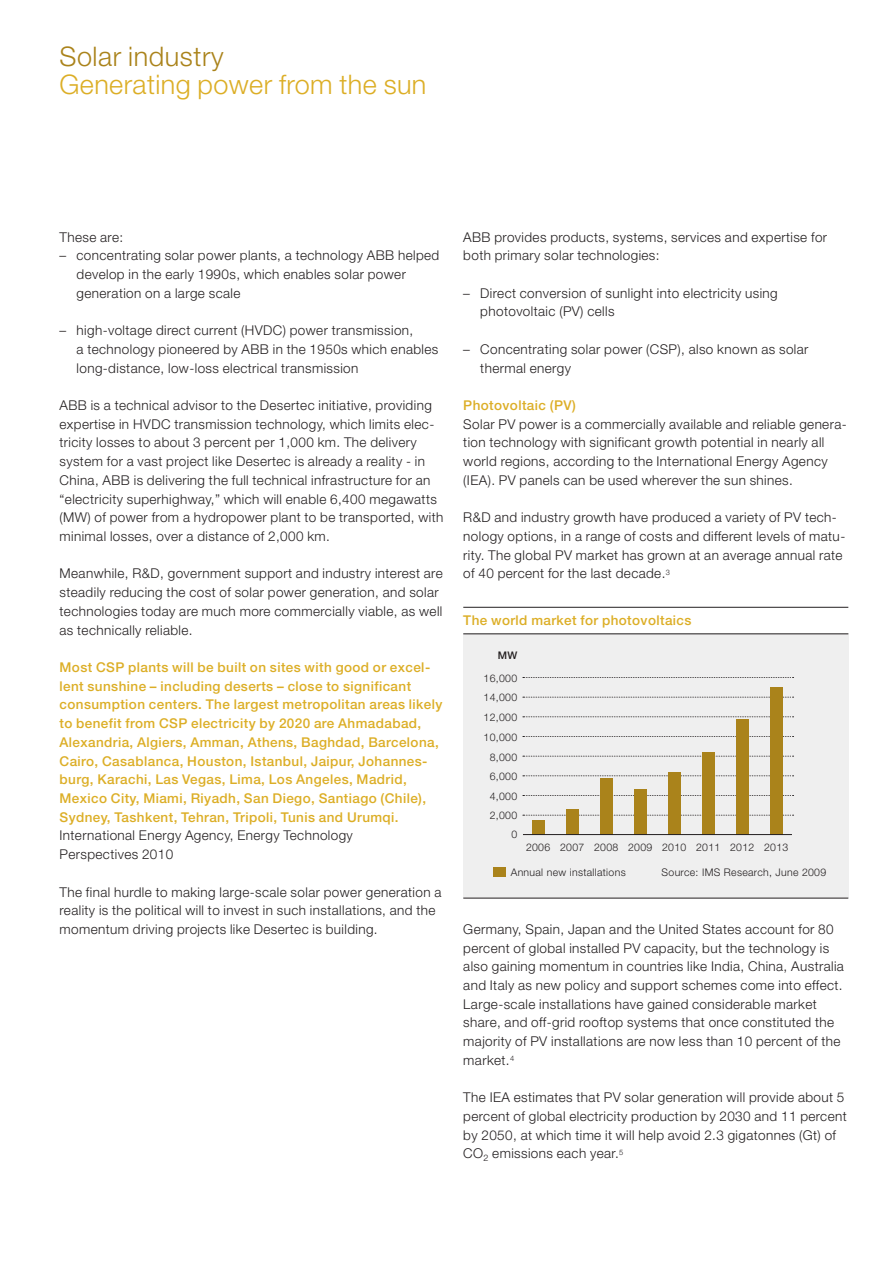
<style>
.page{position:relative;width:893px;height:1263px;background:#fff}
.page>*{position:absolute;margin:0;border:0;box-sizing:border-box;transform-origin:0 0}
.t1{font:300 27px "Helvetica Neue LT";letter-spacing:.015em;color:#dcae26}
.t2{font:300 27px "Helvetica Neue LT";letter-spacing:.02em;color:#aa831b}
.t3{font:300 13.5px/18.8px "Helvetica Neue LT";letter-spacing:.03em;color:#231f20}
.t4{font:500 13.5px/18.8px "Helvetica Neue LT";letter-spacing:.03em;color:#dcae26}
.t5{font:300 10.5px/19.6px "Helvetica Neue LT";letter-spacing:.03em;color:#231f20;text-align:center}
.t6{font:500 10.5px "Helvetica Neue LT";color:#231f20}
</style>
<div class="page">
<hr style="left:463px;top:607px;width:385px;height:1px;background:#231f20">
<div style="left:463px;top:634px;width:385px;height:264px;background:#efefef"></div>
<hr style="left:463px;top:633px;width:385px;height:1px;background:#231f20">
<svg style="left:523px;top:815px;width:271px;height:1px"></svg>
<svg style="left:523px;top:795px;width:271px;height:1px"></svg>
<svg style="left:523px;top:775px;width:271px;height:1px"></svg>
<svg style="left:523px;top:756px;width:271px;height:1px"></svg>
<svg style="left:523px;top:736px;width:271px;height:1px"></svg>
<svg style="left:523px;top:716px;width:271px;height:1px"></svg>
<svg style="left:523px;top:697px;width:271px;height:1px"></svg>
<svg style="left:523px;top:677px;width:271px;height:1px"></svg>
<div style="left:533px;top:820px;width:12px;height:15px;background:#aa831b"></div>
<div style="left:567px;top:809px;width:12px;height:26px;background:#aa831b"></div>
<div style="left:601px;top:778px;width:12px;height:57px;background:#aa831b"></div>
<div style="left:635px;top:789px;width:12px;height:46px;background:#aa831b"></div>
<div style="left:669px;top:772px;width:12px;height:63px;background:#aa831b"></div>
<div style="left:703px;top:752px;width:12px;height:83px;background:#aa831b"></div>
<div style="left:737px;top:720px;width:12px;height:115px;background:#aa831b"></div>
<div style="left:771px;top:687px;width:12px;height:148px;background:#aa831b"></div>
<hr style="left:523px;top:834px;width:269px;height:1px;background:#231f20">
<hr style="left:463px;top:898px;width:385px;height:1px;background:#231f20">
<div style="left:494px;top:868px;width:12px;height:9px;background:#aa831b"></div>
<h1 class="t2" style="left:60px;top:40px;width:166px">Solar industry</h1>
<h1 class="t1" style="left:60px;top:68px;width:368px">Generating power from the sun</h1>
<p class="t3" style="left:60px;top:227px;width:65px">These are:</p>
<p class="t3" style="left:77px;top:246px;width:364px;text-indent:-17px">– concentrating solar power plants, a technology ABB helped develop in the early 1990s, which enables solar power generation on a large scale</p>
<p class="t3" style="left:77px;top:321px;width:363px;text-indent:-17px">– high-voltage direct current (HVDC) power transmission,<br>a technology pioneered by ABB in the 1950s which enables long-distance, low-loss electrical transmission</p>
<p class="t3" style="left:60px;top:395px;width:385px">ABB is a technical advisor to the Desertec initiative, providing expertise in HVDC transmission technology, which limits elec&shy;tricity losses to about 3 percent per 1,000 km. The delivery system for a vast project like Desertec is already a reality - in China, ABB is delivering the full technical infrastructure for an “electricity superhighway,” which will enable 6,400 megawatts (MW) of power from a hydropower plant to be transported, with minimal losses, over a distance of 2,000 km.</p>
<p class="t3" style="left:60px;top:564px;width:385px">Meanwhile, R&amp;D, government support and industry interest are steadily reducing the cost of solar power generation, and solar technologies today are much more commercially viable, as well as technically reliable.</p>
<p class="t4" style="left:60px;top:658px;width:384px">Most CSP plants will be built on sites with good or excel&shy;lent sunshine – including deserts – close to significant consumption centers. The largest metropolitan areas likely to benefit from CSP electricity by 2020 are Ahmadabad, Alexandria, Algiers, Amman, Athens, Baghdad, Barcelona, Cairo, Casablanca, Houston, Istanbul, Jaipur, Johannes&shy;burg, Karachi, Las Vegas, Lima, Los Angeles, Madrid, Mexico City, Miami, Riyadh, San Diego, Santiago (Chile), Sydney, Tashkent, Tehran, Tripoli, Tunis and Urumqi.</p>
<p class="t3" style="left:60px;top:826px;width:295px">International Energy Agency, Energy Technology<br>Perspectives 2010</p>
<p class="t3" style="left:60px;top:882px;width:383px">The final hurdle to making large-scale solar power generation a reality is the political will to invest in such installations, and the momentum driving projects like Desertec is building.</p>
<p class="t3" style="left:463px;top:227px;width:365px">ABB provides products, systems, services and expertise for both primary solar technologies:</p>
<p class="t3" style="left:480px;top:283px;width:299px;text-indent:-17px">– Direct conversion of sunlight into electricity using photovoltaic (PV) cells</p>
<p class="t3" style="left:480px;top:339px;width:330px;text-indent:-17px">– Concentrating solar power (CSP), also known as solar thermal energy</p>
<p class="t4" style="left:463px;top:396px;width:114px">Photovoltaic (PV)</p>
<p class="t3" style="left:463px;top:414px;width:385px">Solar PV power is a commercially available and reliable genera&shy;tion technology with significant growth potential in nearly all world regions, according to the International Energy Agency (IEA). PV panels can be used wherever the sun shines.</p>
<p class="t3" style="left:463px;top:508px;width:383px">R&amp;D and industry growth have produced a variety of PV tech&shy;nology options, in a range of costs and different levels of matu&shy;rity. The global PV market has grown at an average annual rate of 40 percent for the last decade.<sup>3</sup></p>
<p class="t4" style="left:463px;top:611px;width:230px">The world market for photovoltaics</p>
<p class="t6" style="left:498px;top:649px;width:21px">MW</p>
<p class="t5" style="left:484px;top:668px;width:35px">16,000<br>14,000<br>12,000<br>10,000<br>8,000<br>6,000<br>4,000<br>2,000</p>
<p class="t5" style="left:511px;top:824px;width:7px">0</p>
<p class="t5" style="left:526px;top:837px;width:264px">2006 2007 2008 2009 2010 2011 2012 2013</p>
<p class="t5" style="left:511px;top:862px;width:116px">Annual new installations</p>
<p class="t5" style="left:662px;top:863px;width:166px">Source: IMS Research, June 2009</p>
<p class="t3" style="left:463px;top:919px;width:382px">Germany, Spain, Japan and the United States account for 80 percent of global installed PV capacity, but the technology is also gaining momentum in countries like India, China, Australia and Italy as new policy and support schemes come into effect.<br>Large-scale installations have gained considerable market share, and off-grid rooftop systems that once constituted the majority of PV installations are now less than 10 percent of the market.<sup>4</sup></p>
<p class="t3" style="left:463px;top:1088px;width:385px">The IEA estimates that PV solar generation will provide about 5 percent of global electricity production by 2030 and 11 percent by 2050, at which time it will help avoid 2.3 gigatonnes (Gt) of CO<sub>2</sub> emissions each year.<sup>5</sup></p>
</div>
